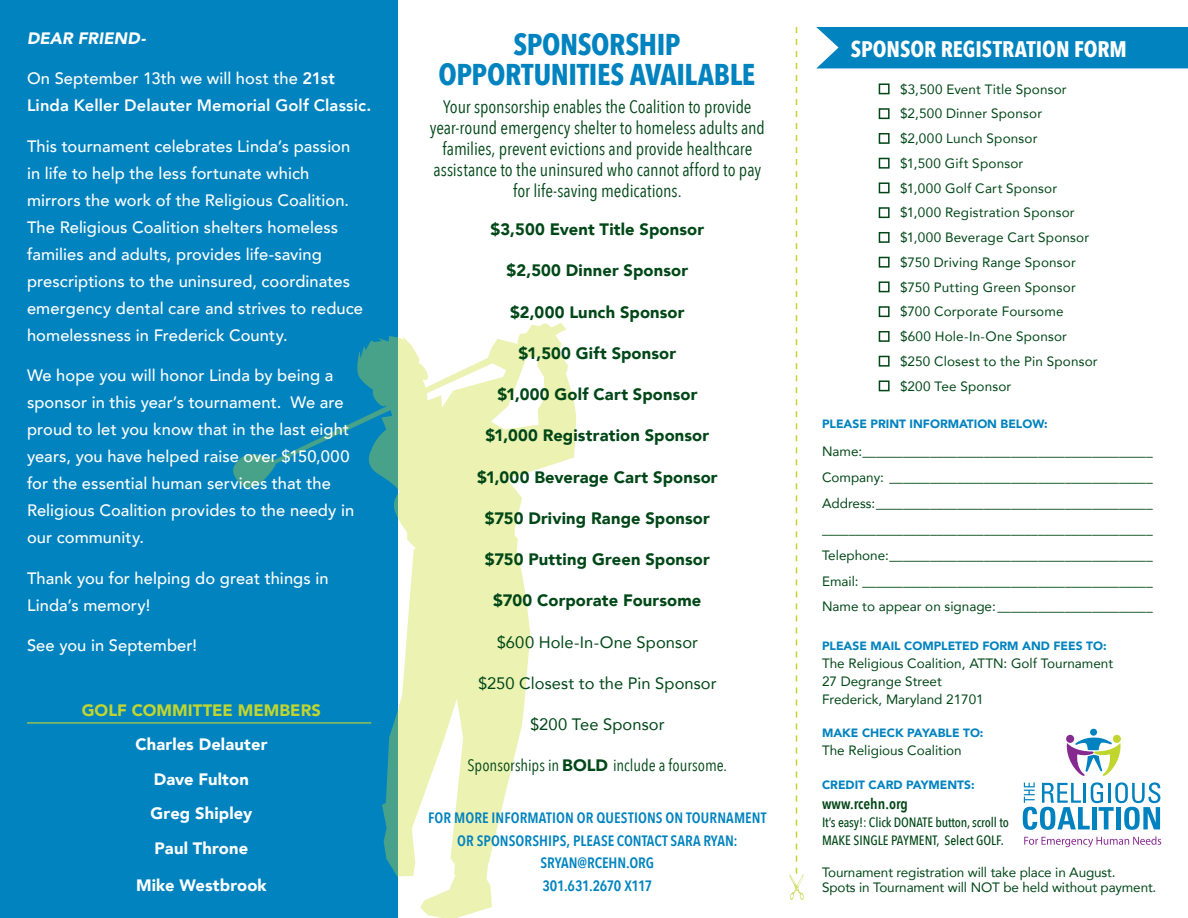
<style>
.page{position:relative;width:1188px;height:918px;background:#fff}
.page>*{position:absolute;margin:0;border:0;box-sizing:border-box;transform-origin:0 0}
.t1{font:700 30px/30px "Avenir Next Condensed";letter-spacing:-.015em;color:#0083bf;text-align:center}
.t2{font:700 22.5px "Avenir Next Condensed";color:#fff}
.t3{font:18px/21px "Avenir Next Condensed";letter-spacing:-.005em;color:#004717;text-align:center}
.t4{font:500 16.5px/27px "Avenir";letter-spacing:.005em;color:#fff}
.t5{font:900 16.5px "Avenir";letter-spacing:.01em;color:#004717}
.t6{font:800 16.5px/27px "Avenir";letter-spacing:.01em;color:#fff}
.t7{font:16.5px "Avenir";letter-spacing:.005em;color:#004717}
.t8{font:900 16.5px "Avenir";letter-spacing:.01em;color:#fff}
.t9{font:16.5px "Avenir Next Condensed";color:#004717}
.t10{font:900 16.5px "Avenir";letter-spacing:.005em;color:#c1d52f}
.t11{font:italic 900 16.5px "Avenir";letter-spacing:.005em;color:#fff}
.t12{font:600 15px/22.5px "Avenir Next Condensed";letter-spacing:.005em;color:#0083bf;text-align:center}
.t13{font:600 15px "Avenir Next Condensed";color:#004717}
.t14{font:13.5px/15px "Avenir";color:#004717}
.t15{font:500 13.5px/18px "Avenir Next Condensed";letter-spacing:-.01em;color:#004717}
.t16{font:900 12px "Avenir";color:#0083bf}
.s1{font-weight:500}
.s2{font-family:"Avenir";font-weight:900}
</style>
<div class="page">
<div style="left:0;top:0;width:397px;height:918px;background:#0083bf"></div>
<svg style="left:233px;top:323px;width:343px;height:595px"></svg>
<div style="left:879px;top:83px;width:11px;height:11px;border:2px solid #004717"></div>
<div style="left:879px;top:108px;width:11px;height:11px;border:2px solid #004717"></div>
<div style="left:879px;top:133px;width:11px;height:11px;border:2px solid #004717"></div>
<div style="left:879px;top:158px;width:11px;height:11px;border:2px solid #004717"></div>
<div style="left:879px;top:182px;width:11px;height:11px;border:2px solid #004717"></div>
<div style="left:879px;top:207px;width:11px;height:11px;border:2px solid #004717"></div>
<div style="left:879px;top:232px;width:11px;height:11px;border:2px solid #004717"></div>
<div style="left:879px;top:257px;width:11px;height:11px;border:2px solid #004717"></div>
<div style="left:879px;top:281px;width:11px;height:11px;border:2px solid #004717"></div>
<div style="left:879px;top:306px;width:11px;height:11px;border:2px solid #004717"></div>
<div style="left:879px;top:331px;width:11px;height:11px;border:2px solid #004717"></div>
<div style="left:879px;top:356px;width:11px;height:11px;border:2px solid #004717"></div>
<div style="left:879px;top:380px;width:11px;height:11px;border:2px solid #004717"></div>
<svg style="left:790px;top:27px;width:14px;height:873px"></svg>
<div style="left:816px;top:27px;width:372px;height:41px;background:#0083bf"></div>
<div style="left:1090px;top:729px;width:7px;height:7px;background:#0082c0;border-radius:50%"></div>
<div style="left:1113px;top:735px;width:8px;height:8px;background:#c1d52f;border-radius:50%"></div>
<svg style="left:1024px;top:836px;width:137px;height:11px"></svg>
<svg style="left:1023px;top:737px;width:137px;height:93px"></svg>
<hr style="left:27px;top:722px;width:344px;height:2px;background:#c1d52f">
<p class="t11" style="left:27px;top:24px;width:120px">DEAR FRIEND-</p>
<p class="t6" style="left:27px;top:65px;width:346px"><span class="s1">On September 13th we will host the</span> 21st<br>Linda Keller Delauter Memorial Golf Classic.</p>
<p class="t4" style="left:27px;top:131px;width:338px">This tournament celebrates Linda’s passion in life to help the less fortunate which mirrors the work of the Religious Coalition.<br>The Religious Coalition shelters homeless families and adults, provides life-saving prescriptions to the uninsured, coordinates emergency dental care and strives to reduce homelessness in Frederick County.</p>
<p class="t4" style="left:27px;top:361px;width:329px">We hope you will honor Linda by being a sponsor in this year’s tournament. We are proud to let you know that in the last eight years, you have helped raise over $150,000 for the essential human services that the Religious Coalition provides to the needy in our community.</p>
<p class="t4" style="left:27px;top:563px;width:303px">Thank you for helping do great things in<br>Linda’s memory!</p>
<p class="t4" style="left:27px;top:631px;width:172px">See you in September!</p>
<p class="t10" style="left:82px;top:696px;width:241px">GOLF COMMITTEE MEMBERS</p>
<p class="t8" style="left:135px;top:730px;width:134px">Charles Delauter</p>
<p class="t8" style="left:154px;top:765px;width:96px">Dave Fulton</p>
<p class="t8" style="left:151px;top:799px;width:103px">Greg Shipley</p>
<p class="t8" style="left:155px;top:834px;width:95px">Paul Throne</p>
<p class="t8" style="left:136px;top:871px;width:132px">Mike Westbrook</p>
<p class="t1" style="left:439px;top:29px;width:318px">SPONSORSHIP<br>OPPORTUNITIES AVAILABLE</p>
<p class="t3" style="left:430px;top:95px;width:337px">Your sponsorship enables the Coalition to provide year-round emergency shelter to homeless adults and families, prevent evictions and provide healthcare assistance to the uninsured who cannot afford to pay for life-saving medications.</p>
<p class="t5" style="left:491px;top:215px;width:215px">$3,500 Event Title Sponsor</p>
<p class="t5" style="left:507px;top:256px;width:183px">$2,500 Dinner Sponsor</p>
<p class="t5" style="left:510px;top:298px;width:176px">$2,000 Lunch Sponsor</p>
<p class="t5" style="left:519px;top:339px;width:159px">$1,500 Gift Sponsor</p>
<p class="t5" style="left:497px;top:380px;width:202px">$1,000 Golf Cart Sponsor</p>
<p class="t5" style="left:486px;top:421px;width:225px">$1,000 Registration Sponsor</p>
<p class="t5" style="left:477px;top:463px;width:242px">$1,000 Beverage Cart Sponsor</p>
<p class="t5" style="left:485px;top:504px;width:227px">$750 Driving Range Sponsor</p>
<p class="t5" style="left:485px;top:545px;width:226px">$750 Putting Green Sponsor</p>
<p class="t5" style="left:493px;top:586px;width:210px">$700 Corporate Foursome</p>
<p class="t7" style="left:497px;top:629px;width:203px">$600 Hole-In-One Sponsor</p>
<p class="t7" style="left:478px;top:670px;width:240px">$250 Closest to the Pin Sponsor</p>
<p class="t7" style="left:530px;top:711px;width:136px">$200 Tee Sponsor</p>
<p class="t9" style="left:468px;top:751px;width:261px">Sponsorships in <span class="s2">BOLD</span> include a foursome.</p>
<p class="t12" style="left:428px;top:806px;width:340px">FOR MORE INFORMATION OR QUESTIONS ON TOURNAMENT<br>OR SPONSORSHIPS, PLEASE CONTACT SARA RYAN:<br>SRYAN@RCEHN.ORG<br>301.631.2670 X117</p>
<p class="t2" style="left:851px;top:35px;width:278px">SPONSOR REGISTRATION FORM</p>
<p class="t14" style="left:900px;top:81px;width:168px">$3,500 Event Title Sponsor</p>
<p class="t14" style="left:900px;top:106px;width:144px">$2,500 Dinner Sponsor</p>
<p class="t14" style="left:900px;top:131px;width:139px">$2,000 Lunch Sponsor</p>
<p class="t14" style="left:900px;top:155px;width:125px">$1,500 Gift Sponsor</p>
<p class="t14" style="left:900px;top:180px;width:159px">$1,000 Golf Cart Sponsor</p>
<p class="t14" style="left:900px;top:205px;width:176px">$1,000 Registration Sponsor</p>
<p class="t14" style="left:900px;top:230px;width:191px">$1,000 Beverage Cart Sponsor</p>
<p class="t14" style="left:900px;top:254px;width:177px">$750 Driving Range Sponsor</p>
<p class="t14" style="left:900px;top:279px;width:177px">$750 Putting Green Sponsor</p>
<p class="t14" style="left:900px;top:304px;width:165px">$700 Corporate Foursome</p>
<p class="t14" style="left:900px;top:329px;width:169px">$600 Hole-In-One Sponsor</p>
<p class="t14" style="left:900px;top:353px;width:199px">$250 Closest to the Pin Sponsor</p>
<p class="t14" style="left:900px;top:378px;width:113px">$200 Tee Sponsor</p>
<p class="t16" style="left:822px;top:414px;width:227px">PLEASE PRINT INFORMATION BELOW:</p>
<p class="t14" style="left:822px;top:444px;width:332px">Name:___________________________________________</p>
<p class="t14" style="left:822px;top:470px;width:332px">Company: _______________________________________</p>
<p class="t14" style="left:822px;top:495px;width:332px">Address:_________________________________________</p>
<p class="t14" style="left:822px;top:521px;width:332px">_________________________________________________</p>
<p class="t14" style="left:822px;top:547px;width:332px">Telephone:_______________________________________</p>
<p class="t14" style="left:822px;top:573px;width:332px">Email: ___________________________________________</p>
<p class="t14" style="left:822px;top:599px;width:332px">Name to appear on signage:_______________________</p>
<p class="t16" style="left:822px;top:635px;width:286px">PLEASE MAIL COMPLETED FORM AND FEES TO:</p>
<p class="t14" style="left:822px;top:655px;width:293px">The Religious Coalition, ATTN: Golf Tournament</p>
<p class="t14" style="left:822px;top:673px;width:121px">27 Degrange Street</p>
<p class="t14" style="left:822px;top:691px;width:163px">Frederick, Maryland 21701</p>
<p class="t16" style="left:822px;top:723px;width:163px">MAKE CHECK PAYABLE TO:</p>
<p class="t14" style="left:822px;top:743px;width:141px">The Religious Coalition</p>
<p class="t16" style="left:822px;top:775px;width:154px">CREDIT CARD PAYMENTS:</p>
<p class="t13" style="left:822px;top:790px;width:87px">www.rcehn.org</p>
<p class="t15" style="left:822px;top:813px;width:188px">It’s easy!: Click DONATE button, scroll to<br>MAKE SINGLE PAYMENT, Select GOLF.</p>
<p class="t14" style="left:822px;top:864px;width:336px">Tournament registration will take place in August.<br>Spots in Tournament will NOT be held without payment.</p>
</div>
